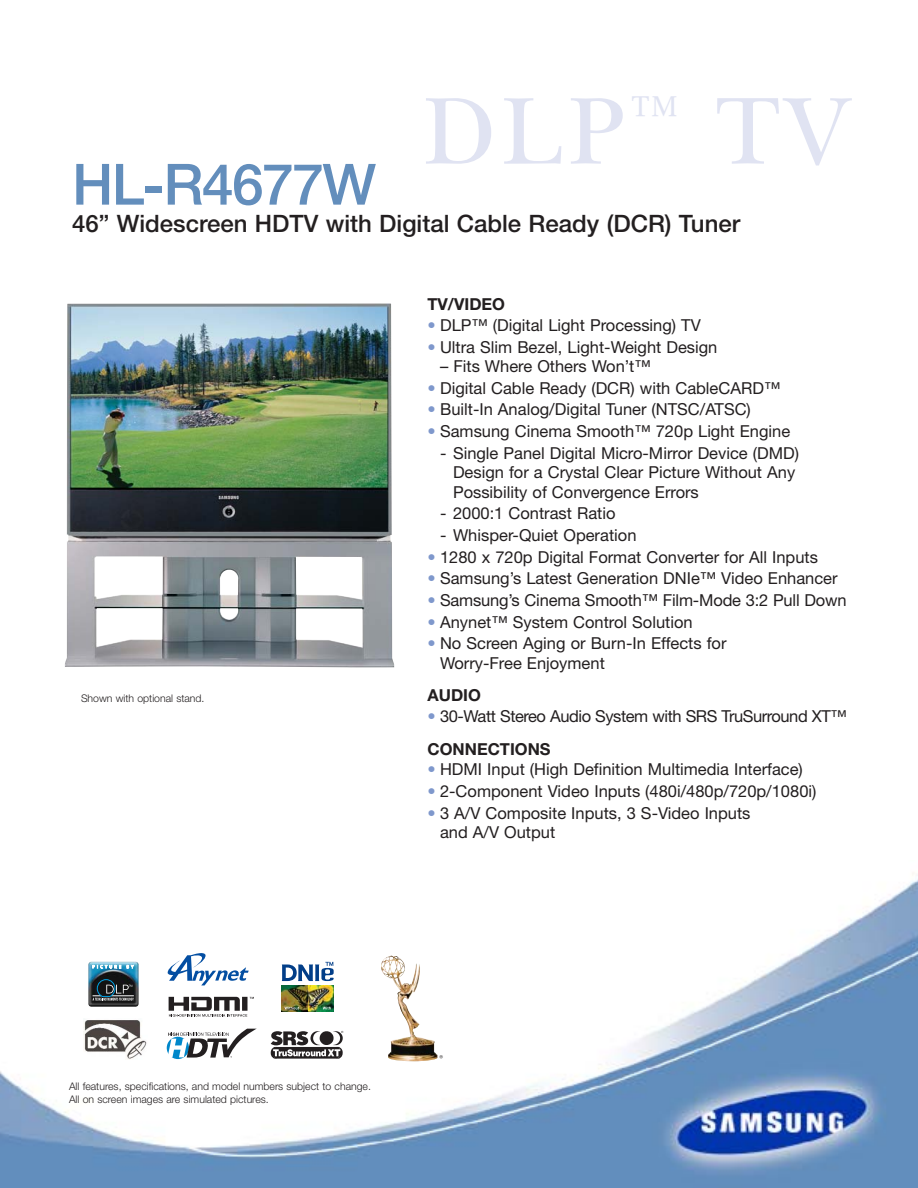
<style>
.page{position:relative;width:918px;height:1188px;background:#fff}
.page>*{position:absolute;margin:0;border:0;box-sizing:border-box;transform-origin:0 0}
.t1{font:99px "New Baskerville";color:#e0e3f2}
.t2{font:500 57px "Helvetica Neue";letter-spacing:-.03em;color:#638ebc}
.t3{font:500 24px "Helvetica Neue";color:#231f20}
.t4{font:16.5px/19.5px "Helvetica Neue";color:#231f20}
.t5{font:16.5px/32.7px "Helvetica Neue";letter-spacing:-.03em;color:#231f20}
.t6{font:700 16.5px "Helvetica Neue";color:#231f20}
.t7{font:300 10.5px/13px "Helvetica Neue";color:#231f20}
.t8{font:7.05px "Myriad";color:#231f20}
.s1{color:#7f98cc}
.s2{font-weight:700}
</style>
<div class="page">
<img style="left:0;top:873px;width:918px;height:315px">
<img style="left:65px;top:303px;width:329px;height:364px">
<div style="left:280px;top:960px;width:56px;height:56px;background:linear-gradient(to right,#fff,#fff)"></div>
<img style="left:282px;top:986px;width:52px;height:26px">
<svg style="left:282px;top:962px;width:52px;height:19px"></svg>
<svg style="left:284px;top:1007px;width:15px;height:3px"></svg>
<svg style="left:323px;top:1007px;width:8px;height:2px"></svg>
<div style="left:167px;top:1024px;width:90px;height:40px;background:#fff"></div>
<svg style="left:167px;top:1037px;width:22px;height:22px"></svg>
<svg style="left:168px;top:1029px;width:88px;height:29px"></svg>
<div style="left:264px;top:1027px;width:88px;height:37px;background:#fff"></div>
<svg style="left:271px;top:1031px;width:72px;height:28px"></svg>
<div style="left:87px;top:962px;width:54px;height:45px;background:#fff"></div>
<img style="left:88px;top:962px;width:51px;height:45px;border-radius:3px">
<svg style="left:93px;top:965px;width:28px;height:3px"></svg>
<svg style="left:127px;top:965px;width:7px;height:3px"></svg>
<svg style="left:93px;top:979px;width:41px;height:22px"></svg>
<svg style="left:166px;top:997px;width:89px;height:21px"></svg>
<svg style="left:169px;top:997px;width:85px;height:20px"></svg>
<div style="left:168px;top:951px;width:81px;height:37px;background:#fff"></div>
<svg style="left:168px;top:953px;width:81px;height:32px"></svg>
<img style="left:84px;top:1018px;width:64px;height:42px">
<div style="left:370px;top:956px;width:79px;height:105px;background:#fff"></div>
<img style="left:381px;top:956px;width:57px;height:105px">
<h1 class="t1" style="left:423px;top:96px;width:427px">DLP<sup>™</sup> TV</h1>
<h2 class="t2" style="left:72px;top:164px;width:306px">HL-R4677W</h2>
<h3 class="t3" style="left:72px;top:215px;width:670px">46” Widescreen HDTV with Digital Cable Ready (DCR) Tuner</h3>
<p class="t7" style="left:81px;top:693px;width:125px">Shown with optional stand.</p>
<p class="t6" style="left:428px;top:298px;width:79px">TV/VIDEO</p>
<p class="t4" style="left:428px;top:317px;width:275px"><span class="s1">•</span> DLP™ (Digital Light Processing) TV</p>
<p class="t4" style="left:428px;top:339px;width:291px"><span class="s1">•</span> Ultra Slim Bezel, Light-Weight Design</p>
<p class="t4" style="left:440px;top:358px;width:212px">– Fits Where Others Won’t™</p>
<p class="t4" style="left:428px;top:380px;width:354px"><span class="s1">•</span> Digital Cable Ready (DCR) with CableCARD™</p>
<p class="t4" style="left:428px;top:401px;width:325px"><span class="s1">•</span> Built-In Analog/Digital Tuner (NTSC/ATSC)</p>
<p class="t4" style="left:428px;top:423px;width:364px"><span class="s1">•</span> Samsung Cinema Smooth™ 720p Light Engine</p>
<p class="t4" style="left:453px;top:445px;width:348px;text-indent:-13px">- Single Panel Digital Micro-Mirror Device (DMD)<br>Design for a Crystal Clear Picture Without Any<br>Possibility of Convergence Errors</p>
<p class="t4" style="left:440px;top:505px;width:177px">- 2000:1 Contrast Ratio</p>
<p class="t4" style="left:440px;top:527px;width:198px">- Whisper-Quiet Operation</p>
<p class="t4" style="left:428px;top:549px;width:392px"><span class="s1">•</span> 1280 x 720p Digital Format Converter for All Inputs</p>
<p class="t4" style="left:428px;top:570px;width:412px"><span class="s1">•</span> Samsung’s Latest Generation DNIe™ Video Enhancer</p>
<p class="t4" style="left:428px;top:592px;width:421px"><span class="s1">•</span> Samsung’s Cinema Smooth™ Film-Mode 3:2 Pull Down</p>
<p class="t4" style="left:428px;top:614px;width:267px"><span class="s1">•</span> Anynet™ System Control Solution</p>
<p class="t4" style="left:440px;top:635px;width:288px;text-indent:-13px"><span class="s1">•</span> No Screen Aging or Burn-In Effects for<br>Worry-Free Enjoyment</p>
<p class="t6" style="left:428px;top:690px;width:55px">AUDIO</p>
<p class="t5" style="left:428px;top:701px;width:421px"><span class="s1">•</span> 30-Watt Stereo Audio System with SRS TruSurround XT™<br><span class="s2">CONNECTIONS</span></p>
<p class="t4" style="left:428px;top:761px;width:377px"><span class="s1">•</span> HDMI Input (High Definition Multimedia Interface)</p>
<p class="t4" style="left:428px;top:783px;width:390px"><span class="s1">•</span> 2-Component Video Inputs (480i/480p/720p/1080i)</p>
<p class="t4" style="left:440px;top:805px;width:312px;text-indent:-13px"><span class="s1">•</span> 3 A/V Composite Inputs, 3 S-Video Inputs and A/V Output</p>
<p class="t7" style="left:69px;top:1081px;width:303px">All features, specifications, and model numbers subject to change.<br>All on screen images are simulated pictures.</p>
<p class="t8" style="left:440px;top:1055px;width:5px">®</p>
</div>
